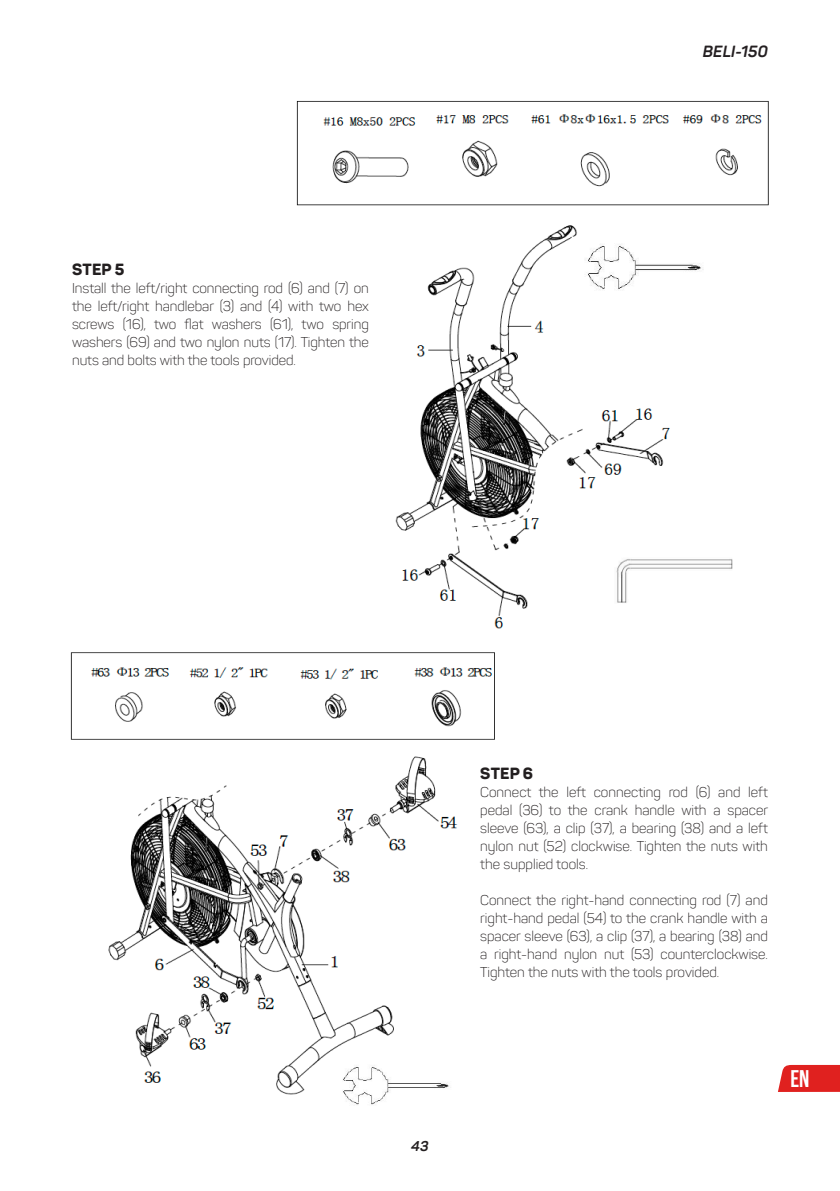
<style>
.page{position:relative;width:840px;height:1191px;background:#fff}
.page>*{position:absolute;margin:0;border:0;box-sizing:border-box;transform-origin:0 0}
.t1{font:700 24px "Bebas Neue";color:#fff}
.t2{font:800 16px "Panton";letter-spacing:.01em;color:#231f20}
.t3{font:italic 700 16px "Panton";letter-spacing:.01em;color:#241f21}
.t4{font:300 14px/18px "Panton";color:#231f20;text-align:justify}
.t5{font:italic 700 14px "Panton";color:#231f20}
</style>
<div class="page">
<svg style="left:778px;top:1065px;width:61px;height:27px;background:#e12c2a"></svg>
<img style="left:70px;top:652px;width:425px;height:443px">
<img style="left:296px;top:100px;width:473px;height:529px">
<div style="left:579px;top:296px;width:171px;height:70px;background:#fff"></div>
<div style="left:611px;top:607px;width:152px;height:22px;background:#fff"></div>
<img style="left:342px;top:1060px;width:110px;height:45px">
<p class="t2" style="left:72px;top:259px;width:54px">STEP 5</p>
<p class="t4" style="left:72px;top:279px;width:298px">Install the left/right connecting rod (6) and (7) on the left/right handlebar (3) and (4) with two hex screws (16), two flat washers (61), two spring washers (69) and two nylon nuts (17). Tighten the nuts and bolts with the tools provided.</p>
<p class="t3" style="left:702px;top:41px;width:67px">BELI-150</p>
<p class="t5" style="left:411px;top:1137px;width:19px">43</p>
<p class="t2" style="left:480px;top:763px;width:54px">STEP 6</p>
<p class="t4" style="left:480px;top:783px;width:289px">Connect the left connecting rod (6) and left pedal (36) to the crank handle with a spacer sleeve (63), a clip (37), a bearing (38) and a left nylon nut (52) clockwise. Tighten the nuts with the supplied tools.</p>
<p class="t4" style="left:480px;top:891px;width:289px">Connect the right-hand connecting rod (7) and right-hand pedal (54) to the crank handle with a spacer sleeve (63), a clip (37), a bearing (38) and a right-hand nylon nut (53) counterclockwise.<br>Tighten the nuts with the tools provided.</p>
<h1 class="t1" style="left:790px;top:1066px;width:21px">EN</h1>
</div>
